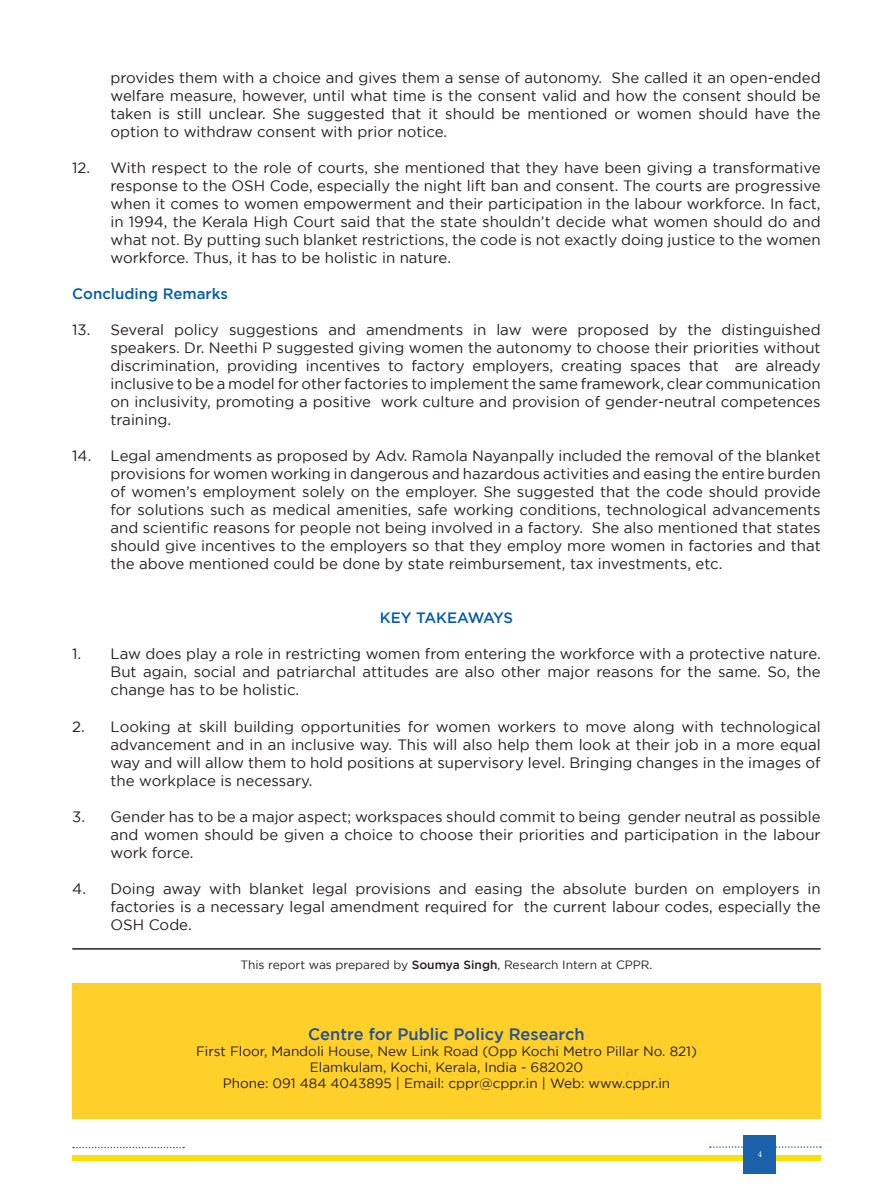
<style>
.page{position:relative;width:893px;height:1191px;background:#fff}
.page>*{position:absolute;margin:0;border:0;box-sizing:border-box;transform-origin:0 0}
.t1{font:500 16.5px "Gotham";color:#254f97}
.t2{font:15px/18px "Gotham";color:#231f20;text-align:justify}
.t3{font:500 15px "Gotham";color:#025daa}
.t4{font:500 15px "Gotham";letter-spacing:-.02em;color:#025daa}
.t5{font:13.5px "Gotham";color:#231f20}
.t6{font:12px "Gotham";color:#231f20}
.t7{font:9px "Minion Pro";color:#fff}
.s1{font-weight:500}
</style>
<div class="page">
<div style="left:72px;top:1155px;width:749px;height:6px;background:#f9e108"></div>
<div style="left:743px;top:1135px;width:33px;height:38px;background:#1a61aa"></div>
<svg style="left:710px;top:1146px;width:111px;height:1px"></svg>
<svg style="left:73px;top:1146px;width:111px;height:2px"></svg>
<div style="left:72px;top:983px;width:749px;height:135px;background:#ffd02a"></div>
<hr style="left:72px;top:948px;width:749px;height:1px;background:#231f20">
<p class="t2" style="left:111px;top:69px;width:712px">provides them with a choice and gives them a sense of autonomy. She called it an open-ended welfare measure, however, until what time is the consent valid and how the consent should be taken is still unclear. She suggested that it should be mentioned or women should have the option to withdraw consent with prior notice.</p>
<p class="t2" style="left:111px;top:159px;width:712px;text-indent:-38px">12. With respect to the role of courts, she mentioned that they have been giving a transformative response to the OSH Code, especially the night lift ban and consent. The courts are progressive when it comes to women empowerment and their participation in the labour workforce. In fact, in 1994, the Kerala High Court said that the state shouldn’t decide what women should do and what not. By putting such blanket restrictions, the code is not exactly doing justice to the women workforce. Thus, it has to be holistic in nature.</p>
<p class="t3" style="left:72px;top:285px;width:157px">Concluding Remarks</p>
<p class="t2" style="left:111px;top:321px;width:712px;text-indent:-38px">13. Several policy suggestions and amendments in law were proposed by the distinguished speakers. Dr. Neethi P suggested giving women the autonomy to choose their priorities without discrimination, providing incentives to factory employers, creating spaces that are already inclusive to be a model for other factories to implement the same framework, clear communication on inclusivity, promoting a positive work culture and provision of gender-neutral competences training.</p>
<p class="t2" style="left:111px;top:447px;width:712px;text-indent:-38px">14. Legal amendments as proposed by Adv. Ramola Nayanpally included the removal of the blanket provisions for women working in dangerous and hazardous activities and easing the entire burden of women’s employment solely on the employer. She suggested that the code should provide for solutions such as medical amenities, safe working conditions, technological advancements and scientific reasons for people not being involved in a factory. She also mentioned that states should give incentives to the employers so that they employ more women in factories and that the above mentioned could be done by state reimbursement, tax investments, etc.</p>
<p class="t4" style="left:380px;top:609px;width:135px">KEY TAKEAWAYS</p>
<p class="t2" style="left:111px;top:645px;width:712px;text-indent:-38px">1. Law does play a role in restricting women from entering the workforce with a protective nature.<br>But again, social and patriarchal attitudes are also other major reasons for the same. So, the change has to be holistic.</p>
<p class="t2" style="left:111px;top:717px;width:712px;text-indent:-38px">2. Looking at skill building opportunities for women workers to move along with technological advancement and in an inclusive way. This will also help them look at their job in a more equal way and will allow them to hold positions at supervisory level. Bringing changes in the images of the workplace is necessary.</p>
<p class="t2" style="left:111px;top:807px;width:712px;text-indent:-38px">3. Gender has to be a major aspect; workspaces should commit to being gender neutral as possible and women should be given a choice to choose their priorities and participation in the labour work force.</p>
<p class="t2" style="left:111px;top:879px;width:712px;text-indent:-38px">4. Doing away with blanket legal provisions and easing the absolute burden on employers in factories is a necessary legal amendment required for the current labour codes, especially the OSH Code.</p>
<p class="t6" style="left:240px;top:958px;width:414px">This report was prepared by <span class="s1">Soumya Singh</span>, Research Intern at CPPR.</p>
<p class="t1" style="left:308px;top:1024px;width:278px">Centre for Public Policy Research</p>
<p class="t5" style="left:196px;top:1043px;width:502px">First Floor, Mandoli House, New Link Road (Opp Kochi Metro Pillar No. 821)</p>
<p class="t5" style="left:310px;top:1060px;width:275px">Elamkulam, Kochi, Kerala, India - 682020</p>
<p class="t5" style="left:223px;top:1076px;width:449px">Phone: 091 484 4043895 | Email: cppr@cppr.in | Web: www.cppr.in</p>
<p class="t7" style="left:758px;top:1148px;width:6px">4</p>
</div>
